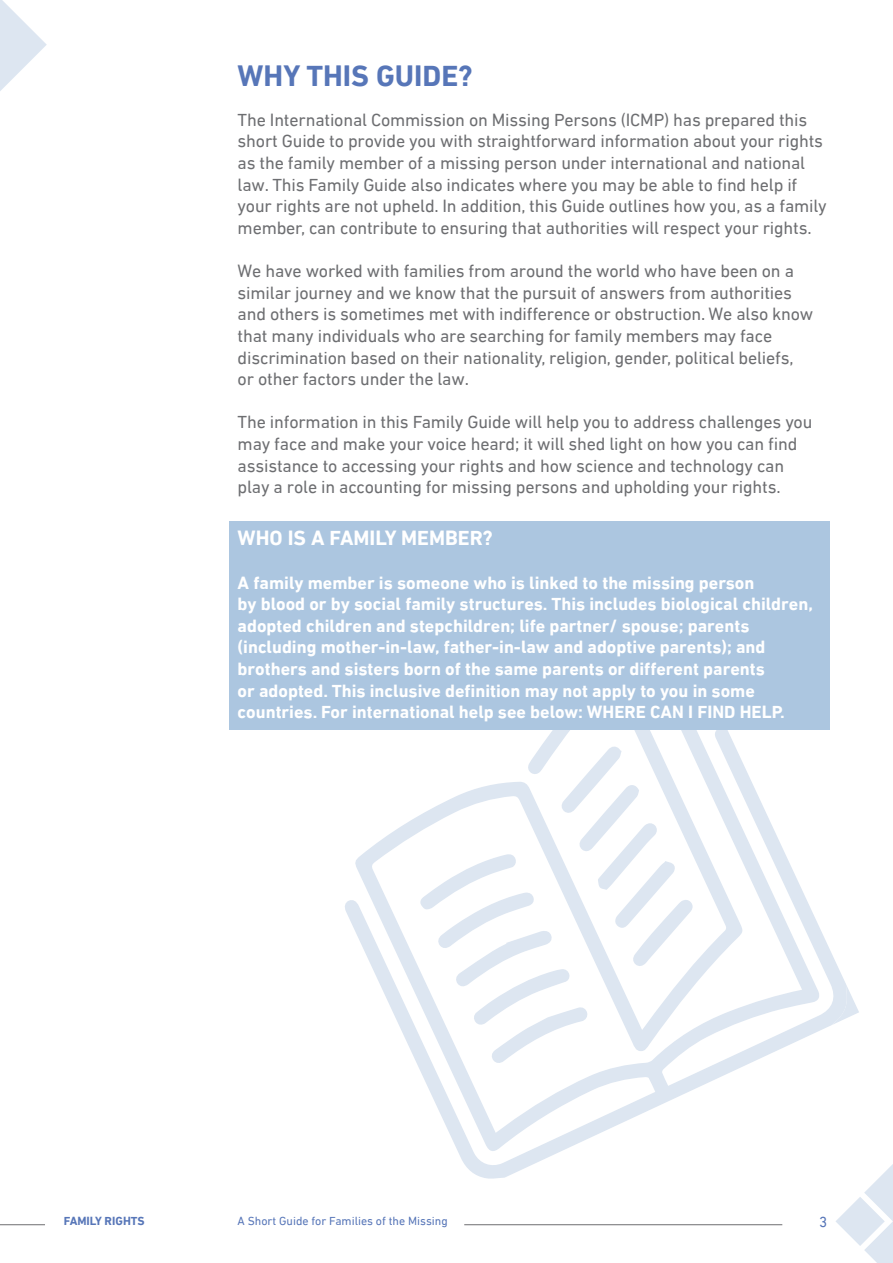
<style>
.page{position:relative;width:893px;height:1263px;background:#fff}
.page>*{position:absolute;margin:0;border:0;box-sizing:border-box;transform-origin:0 0}
.t1{font:700 30px "DIN Next LT Arabic";color:#5776b8}
.t2{font:700 21px "DIN Next LT Arabic";color:#fff}
.t3{font:18px/21.6px "DIN Next LT Arabic";letter-spacing:-.01em;color:#6d6e71}
.t4{font:700 18px/21.6px "DIN Next LT Arabic";color:#fff}
.t5{font:15px "DIN Next LT Arabic";color:#5776b8}
.t6{font:12px "DIN Next LT Arabic";color:#5776b8}
.t7{font:700 12px "DIN Next LT Arabic";color:#5776b8}
</style>
<div class="page">
<svg style="left:0;top:0;width:47px;height:91px"></svg>
<hr style="left:464px;top:1224px;width:318px;height:1px;background:#6e6e70">
<hr style="left:0;top:1224px;width:45px;height:1px;background:#6e6e70">
<svg style="left:836px;top:1164px;width:57px;height:99px"></svg>
<svg style="left:345px;top:661px;width:502px;height:518px"></svg>
<svg style="left:831px;top:984px;width:28px;height:41px"></svg>
<svg style="left:419px;top:746px;width:274px;height:318px"></svg>
<div style="left:229px;top:521px;width:600px;height:209px;background:#acc6e0"></div>
<h1 class="t1" style="left:238px;top:58px;width:236px">WHY THIS GUIDE?</h1>
<p class="t3" style="left:238px;top:109px;width:591px">The International Commission on Missing Persons (ICMP) has prepared this short Guide to provide you with straightforward information about your rights as the family member of a missing person under international and national law. This Family Guide also indicates where you may be able to find help if your rights are not upheld. In addition, this Guide outlines how you, as a family member, can contribute to ensuring that authorities will respect your rights.</p>
<p class="t3" style="left:238px;top:260px;width:577px">We have worked with families from around the world who have been on a similar journey and we know that the pursuit of answers from authorities and others is sometimes met with indifference or obstruction. We also know that many individuals who are searching for family members may face discrimination based on their nationality, religion, gender, political beliefs, or other factors under the law.</p>
<p class="t3" style="left:238px;top:411px;width:576px">The information in this Family Guide will help you to address challenges you may face and make your voice heard; it will shed light on how you can find assistance to accessing your rights and how science and technology can play a role in accounting for missing persons and upholding your rights.</p>
<p class="t2" style="left:238px;top:526px;width:257px">WHO IS A FAMILY MEMBER?</p>
<p class="t4" style="left:238px;top:572px;width:577px">A family member is someone who is linked to the missing person<br>by blood or by social family structures. This includes biological children, adopted children and stepchildren; life partner/ spouse; parents (including mother-in-law, father-in-law and adoptive parents); and brothers and sisters born of the same parents or different parents<br>or adopted. This inclusive definition may not apply to you in some countries. For international help see below: WHERE CAN I FIND HELP.</p>
<p class="t7" style="left:64px;top:1214px;width:83px">FAMILY RIGHTS</p>
<p class="t6" style="left:238px;top:1214px;width:212px">A Short Guide for Families of the Missing</p>
<p class="t5" style="left:819px;top:1213px;width:10px">3</p>
</div>
